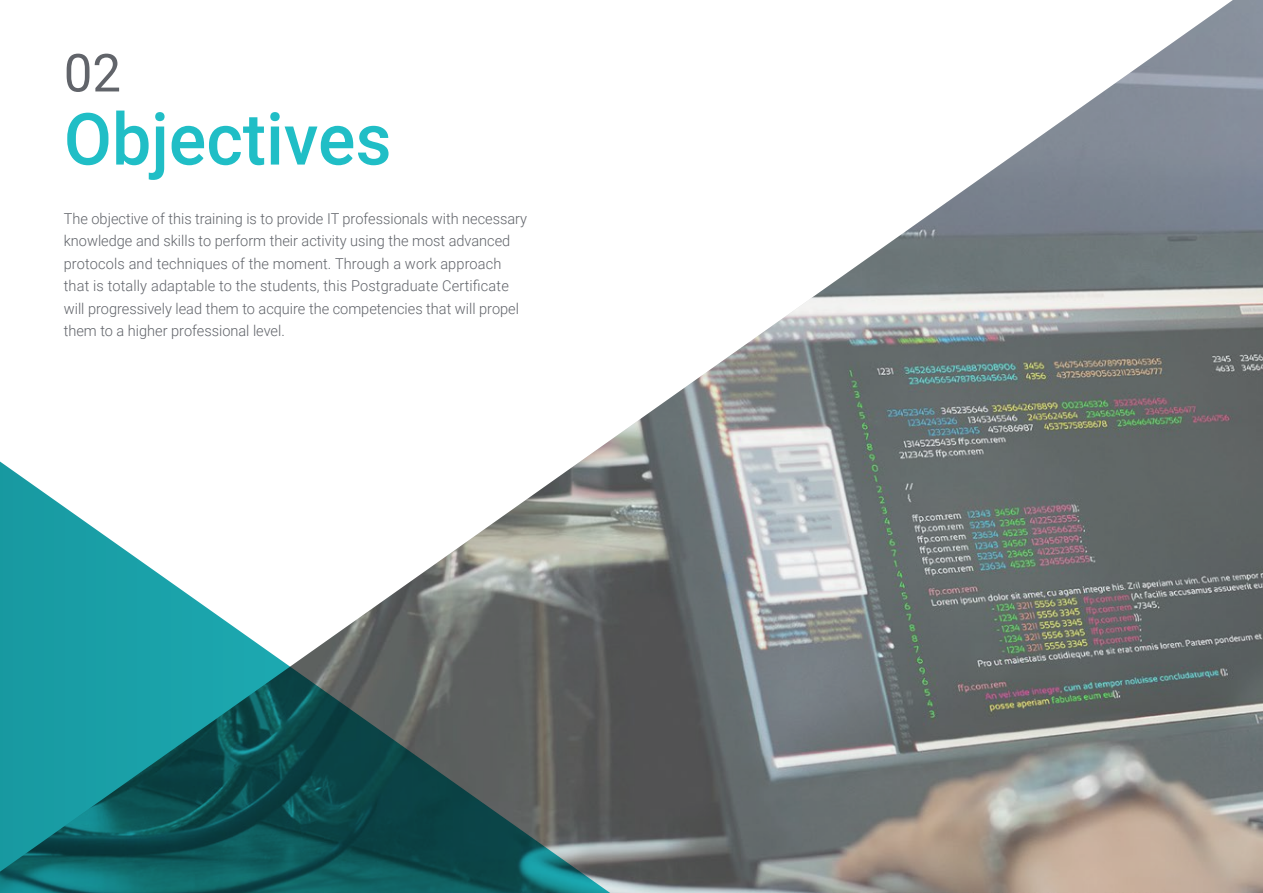
<style>
.page{position:relative;width:1263px;height:893px;background:#fff}
.page>*{position:absolute;margin:0;border:0;box-sizing:border-box;transform-origin:0 0}
.t1{font:500 72px "Roboto";color:#20bec6}
.t2{font:52.5px "Roboto";color:#61646a}
.t3{font:300 15px/22.5px "Roboto";color:#61646a}
</style>
<div class="page">
<img style="left:602px;top:0;width:661px;height:893px">
<svg style="left:0;top:446px;width:640px;height:447px"></svg>
<h2 class="t2" style="left:64px;top:36px;width:59px">02</h2>
<h1 class="t1" style="left:64px;top:89px;width:329px">Objectives</h1>
<p class="t3" style="left:64px;top:207px;width:465px">The objective of this training is to provide IT professionals with necessary knowledge and skills to perform their activity using the most advanced protocols and techniques of the moment. Through a work approach that is totally adaptable to the students, this Postgraduate Certificate will progressively lead them to acquire the competencies that will propel them to a higher professional level.</p>
</div>
